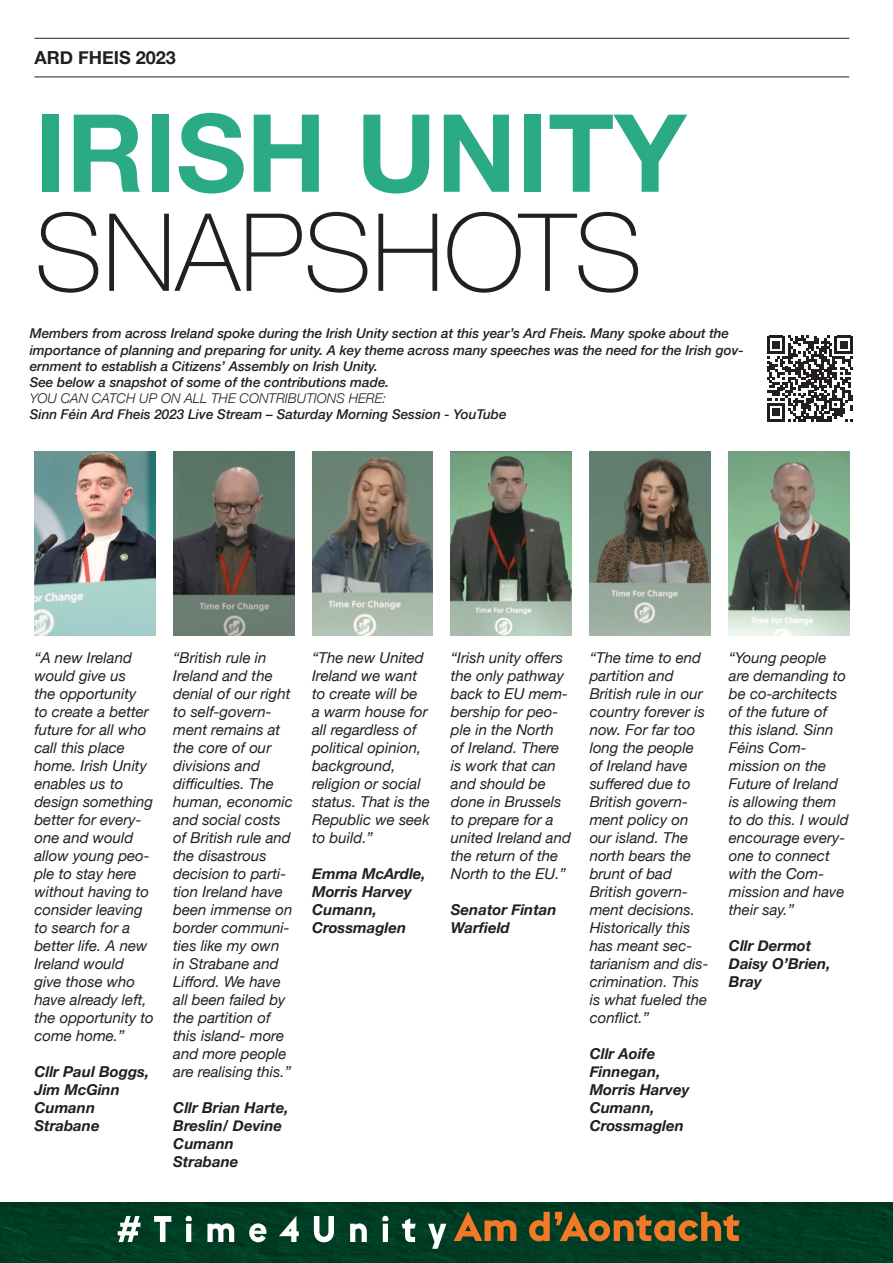
<style>
.page{position:relative;width:893px;height:1263px;background:#fff}
.page>*{position:absolute;margin:0;border:0;box-sizing:border-box;transform-origin:0 0}
.t1{font:700 108px "Helvetica Neue";color:#2aaa85}
.t2{font:100 108px "Helvetica Neue";color:#231f20}
.t3{font:700 18px "Helvetica Neue";color:#231f20}
.t4{font:italic 15px/18px "Helvetica Neue";color:#231f20}
.t5{font:italic 700 15px/18px "Helvetica Neue";color:#231f20}
.t6{font:italic 500 13.5px/16.2px "Helvetica Neue";color:#231f20}
.t7{font:italic 300 13.5px "Helvetica Neue";color:#231f20}
</style>
<div class="page">
<img style="left:0;top:1203px;width:893px;height:60px">
<svg style="left:118px;top:1216px;width:328px;height:33px"></svg>
<svg style="left:454px;top:1211px;width:286px;height:30px;background:#635525"></svg>
<hr style="left:34px;top:38px;width:815px;height:1px;background:#231f20">
<hr style="left:34px;top:77px;width:815px;height:1px;background:#231f20">
<svg style="left:767px;top:336px;width:86px;height:85px"></svg>
<img style="left:34px;top:452px;width:121px;height:184px">
<img style="left:173px;top:452px;width:121px;height:184px">
<img style="left:312px;top:452px;width:121px;height:184px">
<img style="left:451px;top:452px;width:120px;height:184px">
<img style="left:590px;top:452px;width:120px;height:184px">
<img style="left:729px;top:452px;width:121px;height:184px">
<p class="t3" style="left:34px;top:44px;width:143px">ARD FHEIS 2023</p>
<h1 class="t1" style="left:34px;top:69px;width:653px">IRISH UNITY</h1>
<h1 class="t2" style="left:34px;top:170px;width:609px">SNAPSHOTS</h1>
<p class="t6" style="left:30px;top:325px;width:715px">Members from across Ireland spoke during the Irish Unity section at this year’s Ard Fheis. Many spoke about the importance of planning and preparing for unity. A key theme across many speeches was the need for the Irish gov&shy;ernment to establish a Citizens’ Assembly on Irish Unity.<br>See below a snapshot of some of the contributions made.</p>
<p class="t7" style="left:30px;top:388px;width:358px">YOU CAN CATCH UP ON ALL THE CONTRIBUTIONS HERE:</p>
<p class="t6" style="left:30px;top:406px;width:478px">Sinn Féin Ard Fheis 2023 Live Stream – Saturday Morning Session - YouTube</p>
<p class="t4" style="left:34px;top:649px;width:121px">“A new Ireland would give us<br>the opportunity<br>to create a better future for all who call this place home. Irish Unity enables us to design something better for every&shy;one and would allow young peo&shy;ple to stay here without having to consider leaving to search for a better life. A new<br>Ireland would give those who have already left, the opportunity to come home.”</p>
<p class="t5" style="left:34px;top:1063px;width:116px">Cllr Paul Boggs,<br>Jim McGinn<br>Cumann<br>Strabane</p>
<p class="t4" style="left:173px;top:649px;width:121px">“British rule in<br>Ireland and the denial of our right to self-govern&shy;ment remains at the core of our divisions and difficulties. The human, economic and social costs of British rule and the disastrous decision to parti&shy;tion Ireland have been immense on border communi&shy;ties like my own in Strabane and<br>Lifford. We have all been failed by the partition of this island- more and more people are realising this.”</p>
<p class="t5" style="left:173px;top:1099px;width:117px">Cllr Brian Harte,<br>Breslin/ Devine<br>Cumann<br>Strabane</p>
<p class="t4" style="left:312px;top:649px;width:119px">“The new United<br>Ireland we want to create will be<br>a warm house for all regardless of political opinion, background, religion or social status. That is the<br>Republic we seek to build.”</p>
<p class="t5" style="left:312px;top:865px;width:115px">Emma McArdle,<br>Morris Harvey<br>Cumann,<br>Crossmaglen</p>
<p class="t4" style="left:451px;top:649px;width:122px">“Irish unity offers the only pathway back to EU mem&shy;bership for peo&shy;ple in the North<br>of Ireland. There is work that can and should be done in Brussels to prepare for a united Ireland and the return of the<br>North to the EU.”</p>
<p class="t5" style="left:451px;top:901px;width:107px">Senator Fintan<br>Warfield</p>
<p class="t4" style="left:590px;top:649px;width:120px">“The time to end partition and<br>British rule in our country forever is now. For far too long the people of Ireland have suffered due to<br>British govern&shy;ment policy on our island. The north bears the brunt of bad<br>British govern&shy;ment decisions.<br>Historically this has meant sec&shy;tarianism and dis&shy;crimination. This is what fueled the conflict.”</p>
<p class="t5" style="left:590px;top:1045px;width:101px">Cllr Aoife<br>Finnegan,<br>Morris Harvey<br>Cumann,<br>Crossmaglen</p>
<p class="t4" style="left:729px;top:649px;width:121px">“Young people are demanding to be co-architects of the future of this island. Sinn<br>Féins Com&shy;mission on the<br>Future of Ireland is allowing them to do this. I would encourage every&shy;one to connect with the Com&shy;mission and have their say.”</p>
<p class="t5" style="left:729px;top:937px;width:103px">Cllr Dermot<br>Daisy O’Brien,<br>Bray</p>
</div>
